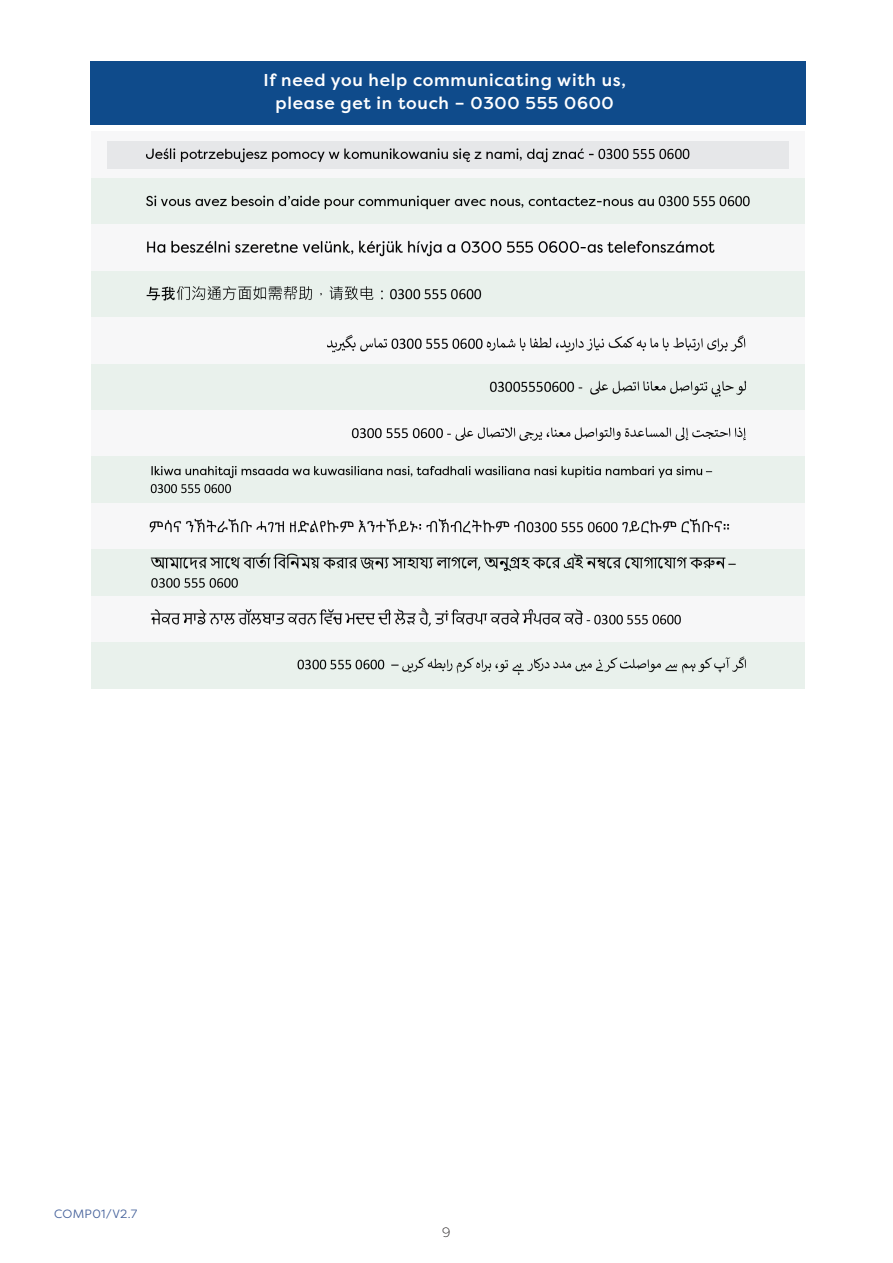
<style>
.page{position:relative;width:893px;height:1263px;background:#fff}
.page>*{position:absolute;margin:0;border:0;box-sizing:border-box;transform-origin:0 0}
.t1{font:500 17.25px "Filson Pro";letter-spacing:.04em;color:#fff}
.t2{font:300 13.5px "Filson Pro";color:#231f20}
.t3{font:12px "Filson Pro";letter-spacing:.03em;color:#47639c}
</style>
<div class="page">
<div style="left:91px;top:61px;width:715px;height:64px;background:#0f4b8b"></div>
<div style="left:91px;top:132px;width:714px;height:46px;background:#f7f7f8"></div>
<div style="left:91px;top:178px;width:714px;height:47px;background:#e9f1ec"></div>
<div style="left:91px;top:225px;width:714px;height:46px;background:#f7f7f8"></div>
<div style="left:91px;top:271px;width:714px;height:46px;background:#e9f1ec"></div>
<div style="left:91px;top:317px;width:714px;height:47px;background:#f7f7f8"></div>
<div style="left:91px;top:364px;width:714px;height:46px;background:#e9f1ec"></div>
<div style="left:91px;top:410px;width:714px;height:47px;background:#f7f7f8"></div>
<div style="left:91px;top:457px;width:714px;height:46px;background:#e9f1ec"></div>
<div style="left:91px;top:503px;width:714px;height:47px;background:#f7f7f8"></div>
<img style="left:146px;top:195px;width:604px;height:15px">
<img style="left:147px;top:240px;width:568px;height:17px">
<img style="left:146px;top:286px;width:336px;height:15px">
<div style="left:107px;top:141px;width:682px;height:28px;background:#e6e7e9"></div>
<img style="left:146px;top:148px;width:544px;height:15px">
<img style="left:327px;top:334px;width:419px;height:19px">
<img style="left:489px;top:380px;width:257px;height:17px">
<img style="left:351px;top:426px;width:395px;height:15px">
<img style="left:150px;top:466px;width:563px;height:28px">
<img style="left:149px;top:518px;width:581px;height:16px">
<div style="left:91px;top:550px;width:714px;height:46px;background:#e9f1ec"></div>
<div style="left:91px;top:596px;width:714px;height:46px;background:#f7f7f8"></div>
<div style="left:91px;top:642px;width:714px;height:47px;background:#e9f1ec"></div>
<img style="left:150px;top:554px;width:586px;height:34px">
<img style="left:150px;top:608px;width:531px;height:19px">
<img style="left:297px;top:656px;width:449px;height:19px">
<p class="t1" style="left:264px;top:68px;width:364px">If need you help communicating with us,</p>
<p class="t1" style="left:276px;top:91px;width:340px">please get in touch – 0300 555 0600</p>
<p class="t3" style="left:54px;top:1206px;width:85px">COMP01/V2.7</p>
<p class="t2" style="left:442px;top:1223px;width:10px">9</p>
</div>
